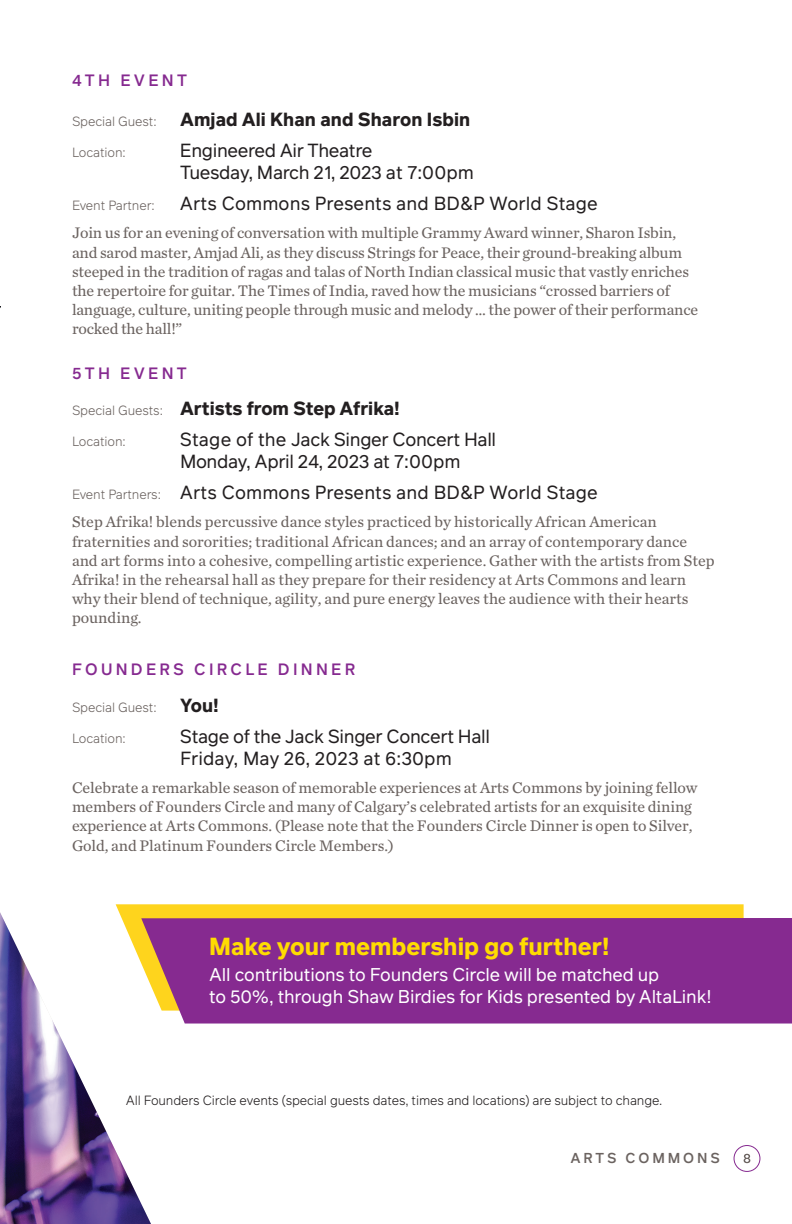
<style>
.page{position:relative;width:792px;height:1224px;background:#fff}
.page>*{position:absolute;margin:0;border:0;box-sizing:border-box;transform-origin:0 0}
.Body_Copy{font:700 24px "Infra";color:#ffdc01}
.Body_copy{font:18.4px/22px "Infra";letter-spacing:-.02em;color:#231f20}
.Body_copy-2{font:18.4px "Infra";letter-spacing:.005em;color:#231f20}
.Body_copy-3{font:700 18.4px "Infra";letter-spacing:.005em;color:#231f20}
.Body_Copy-2{font:18px/22px "Infra";letter-spacing:-.01em;color:#fff}
.Body_copy-4{font:16px/19.2px "Chronicle Text G2";letter-spacing:-.005em;color:#6b6360}
.Body_Copy-3{font:500 16px "Infra";letter-spacing:.205em;color:#862a90}
.Body_copy-5{font:500 16px "Infra";letter-spacing:.205em;color:#862a90}
.t1{font:500 14px "Infra";letter-spacing:.205em;color:#6b6360}
.t2{font:300 13px "Infra";letter-spacing:-.01em;color:#231f20}
.Body_copy-6{font:300 13px "Infra";letter-spacing:-.01em;color:#6b6360}
.s1{font-weight:300;font-size:13px;color:#6b6360}
</style>
<div class="page">
<svg style="left:116px;top:904px;width:628px;height:14px;fill:#fed41d"></svg>
<div style="left:151px;top:918px;width:641px;height:106px;background:#862a90"></div>
<img style="left:0;top:912px;width:151px;height:312px">
<svg style="left:744px;top:1154px;width:6px;height:9px"></svg>
<div style="left:734px;top:1145px;width:26px;height:27px;border:1px solid #862a90;border-radius:50%"></div>
<p class="Body_copy-5" style="left:72px;top:69px;width:116px">4TH EVENT</p>
<p class="Body_copy-6" style="left:72px;top:112px;width:86px">Special Guest:</p>
<p class="Body_copy-3" style="left:180px;top:106px;width:292px">Amjad Ali Khan and Sharon Isbin</p>
<p class="Body_copy-6" style="left:72px;top:143px;width:55px">Location:</p>
<p class="Body_copy" style="left:180px;top:139px;width:296px">Engineered Air Theatre<br>Tuesday, March 21, 2023 at 7:00pm</p>
<p class="Body_copy-6" style="left:72px;top:196px;width:84px">Event Partner:</p>
<p class="Body_copy-2" style="left:180px;top:191px;width:419px">Arts Commons Presents and BD&amp;P World Stage</p>
<p class="Body_copy-4" style="left:72px;top:223px;width:628px">Join us for an evening of conversation with multiple Grammy Award winner, Sharon Isbin, and sarod master, Amjad Ali, as they discuss Strings for Peace, their ground-breaking album steeped in the tradition of ragas and talas of North Indian classical music that vastly enriches the repertoire for guitar. The Times of India, raved how the musicians “crossed barriers of language, culture, uniting people through music and melody … the power of their performance rocked the hall!”</p>
<p class="Body_Copy-3" style="left:72px;top:362px;width:116px">5TH EVENT</p>
<p class="Body_copy-3" style="left:72px;top:395px;width:329px"><span class="s1">Special Guests:</span> Artists from Step Afrika!</p>
<p class="Body_copy-6" style="left:72px;top:433px;width:55px">Location:</p>
<p class="Body_copy" style="left:180px;top:428px;width:318px">Stage of the Jack Singer Concert Hall<br>Monday, April 24, 2023 at 7:00pm</p>
<p class="Body_copy-2" style="left:72px;top:480px;width:527px"><span class="s1">Event Partners:</span> Arts Commons Presents and BD&amp;P World Stage</p>
<p class="Body_copy-4" style="left:72px;top:512px;width:644px">Step Afrika! blends percussive dance styles practiced by historically African American fraternities and sororities; traditional African dances; and an array of contemporary dance and art forms into a cohesive, compelling artistic experience. Gather with the artists from Step Afrika! in the rehearsal hall as they prepare for their residency at Arts Commons and learn why their blend of technique, agility, and pure energy leaves the audience with their hearts pounding.</p>
<p class="Body_Copy-3" style="left:72px;top:658px;width:285px">FOUNDERS CIRCLE DINNER</p>
<p class="Body_copy-6" style="left:72px;top:698px;width:86px">Special Guest:</p>
<p class="Body_copy-3" style="left:180px;top:692px;width:40px">You!</p>
<p class="Body_copy-6" style="left:72px;top:729px;width:55px">Location:</p>
<p class="Body_copy" style="left:180px;top:725px;width:312px">Stage of the Jack Singer Concert Hall<br>Friday, May 26, 2023 at 6:30pm</p>
<p class="Body_copy-4" style="left:72px;top:777px;width:627px">Celebrate a remarkable season of memorable experiences at Arts Commons by joining fellow members of Founders Circle and many of Calgary’s celebrated artists for an exquisite dining experience at Arts Commons. (Please note that the Founders Circle Dinner is open to Silver, Gold, and Platinum Founders Circle Members.)</p>
<p class="Body_Copy" style="left:209px;top:928px;width:402px">Make your membership go further!</p>
<p class="Body_Copy-2" style="left:209px;top:963px;width:504px">All contributions to Founders Circle will be matched up<br>to 50%, through Shaw Birdies for Kids presented by AltaLink!</p>
<p class="t2" style="left:126px;top:1091px;width:538px">All Founders Circle events (special guests dates, times and locations) are subject to change.</p>
<p class="t1" style="left:571px;top:1148px;width:151px">ARTS COMMONS</p>
</div>
